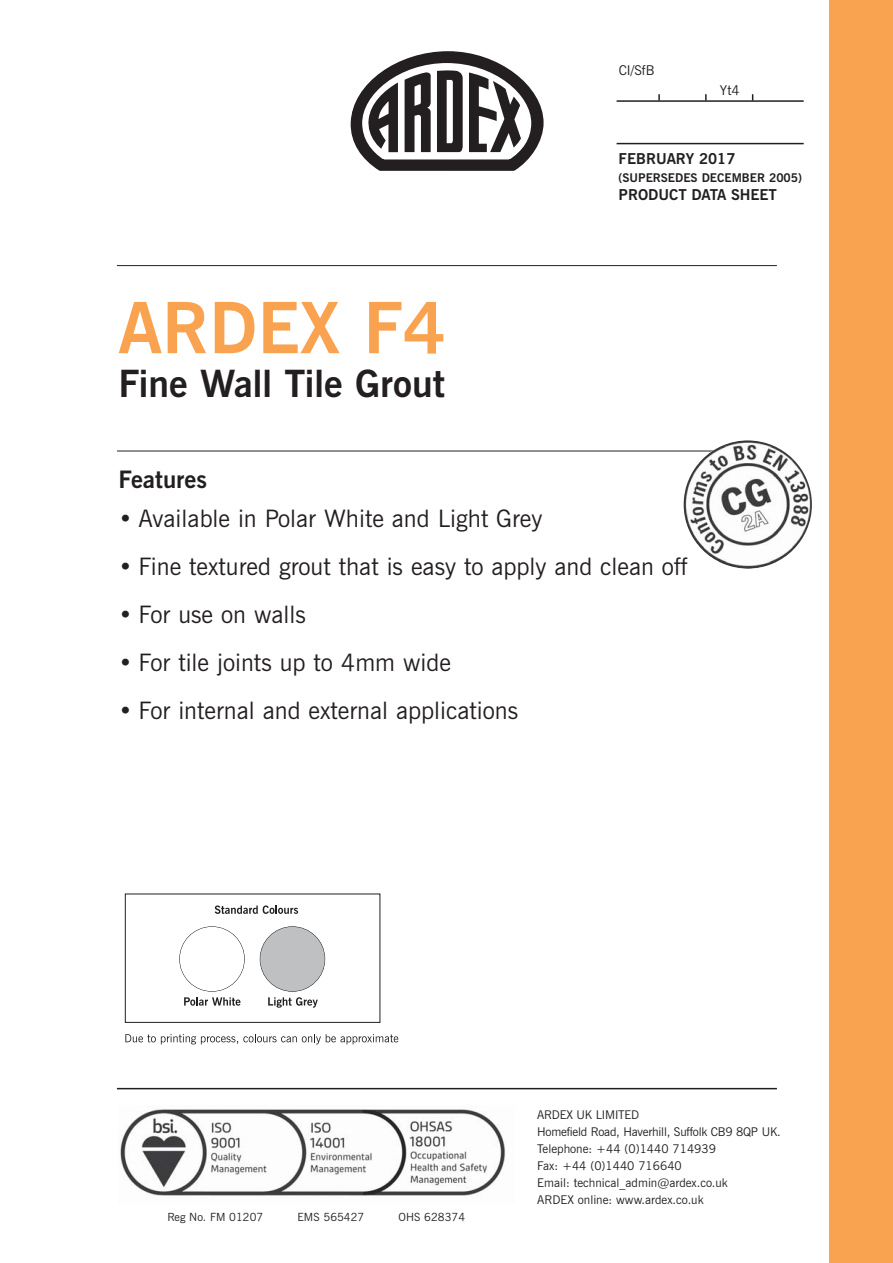
<style>
.page{position:relative;width:893px;height:1263px;background:#fff}
.page>*{position:absolute;margin:0;border:0;box-sizing:border-box;transform-origin:0 0}
.t1{font:700 70.5px "News Gothic BT";color:#f9a350}
.t2{font:700 37.5px "News Gothic BT";color:#231f20}
.t3{font:24px "News Gothic BT";color:#231f20}
.t4{font:700 24px "News Gothic BT";color:#231f20}
.t5{font:700 15px "News Gothic BT";color:#231f20}
.t6{font:13.5px "News Gothic BT";color:#231f20}
.t7{font:12px/17.1px "News Gothic BT";color:#231f20}
.t8{font:700 12px "News Gothic BT";color:#231f20}
.t9{font:11.25px "News Gothic BT";letter-spacing:.005em;color:#231f20}
</style>
<div class="page">
<div style="left:829px;top:0;width:64px;height:1263px;background:#f9a350"></div>
<hr style="left:617px;top:100px;width:187px;height:2px;background:#231f20">
<hr style="left:617px;top:143px;width:187px;height:1px;background:#231f20">
<svg style="left:658px;top:94px;width:2px;height:7px"></svg>
<svg style="left:705px;top:94px;width:2px;height:7px"></svg>
<svg style="left:350px;top:51px;width:194px;height:120px"></svg>
<hr style="left:117px;top:265px;width:660px;height:1px;background:#231f20">
<hr style="left:117px;top:451px;width:660px;height:1px;background:#231f20">
<hr style="left:117px;top:1088px;width:660px;height:1px;background:#231f20">
<img style="left:684px;top:440px;width:128px;height:129px;border-radius:50%">
<img style="left:120px;top:1109px;width:386px;height:87px">
<svg style="left:215px;top:905px;width:83px;height:9px"></svg>
<div style="left:125px;top:894px;width:255px;height:129px;border:1px solid #231f20"></div>
<div style="left:179px;top:926px;width:66px;height:66px;border:1px solid #231f20;border-radius:50%"></div>
<div style="left:260px;top:926px;width:65px;height:65px;background:#bec0c2;border-radius:50%"></div>
<div style="left:260px;top:926px;width:65px;height:66px;border:1px solid #231f20;border-radius:50%"></div>
<svg style="left:184px;top:997px;width:56px;height:9px"></svg>
<svg style="left:268px;top:997px;width:50px;height:11px"></svg>
<svg style="left:125px;top:1034px;width:273px;height:10px"></svg>
<p class="t6" style="left:619px;top:65px;width:37px">CI/SfB</p>
<p class="t6" style="left:720px;top:85px;width:21px">Yt4</p>
<h1 class="t1" style="left:118px;top:302px;width:329px">ARDEX F4</h1>
<h2 class="t2" style="left:118px;top:369px;width:328px">Fine Wall Tile Grout</h2>
<p class="t5" style="left:619px;top:153px;width:118px">FEBRUARY 2017</p>
<p class="t8" style="left:619px;top:173px;width:185px">(SUPERSEDES DECEMBER 2005)</p>
<p class="t5" style="left:619px;top:189px;width:160px">PRODUCT DATA SHEET</p>
<h3 class="t4" style="left:118px;top:470px;width:90px">Features</h3>
<h3 class="t3" style="left:118px;top:510px;width:426px">• Available in Polar White and Light Grey</h3>
<h3 class="t3" style="left:118px;top:558px;width:570px">• Fine textured grout that is easy to apply and clean off</h3>
<h3 class="t3" style="left:118px;top:606px;width:189px">• For use on walls</h3>
<h3 class="t3" style="left:118px;top:654px;width:334px">• For tile joints up to 4mm wide</h3>
<h3 class="t3" style="left:118px;top:702px;width:401px">• For internal and external applications</h3>
<p class="t9" style="left:167px;top:1212px;width:97px">Reg No. FM 01207</p>
<p class="t9" style="left:297px;top:1212px;width:68px">EMS 565427</p>
<p class="t9" style="left:399px;top:1212px;width:68px">OHS 628374</p>
<p class="t7" style="left:537px;top:1107px;width:245px">ARDEX UK LIMITED<br>Homefield Road, Haverhill, Suffolk CB9 8QP UK.<br>Telephone: +44 (0)1440 714939<br>Fax: +44 (0)1440 716640<br>Email: technical_admin@ardex.co.uk<br>ARDEX online: www.ardex.co.uk</p>
</div>
